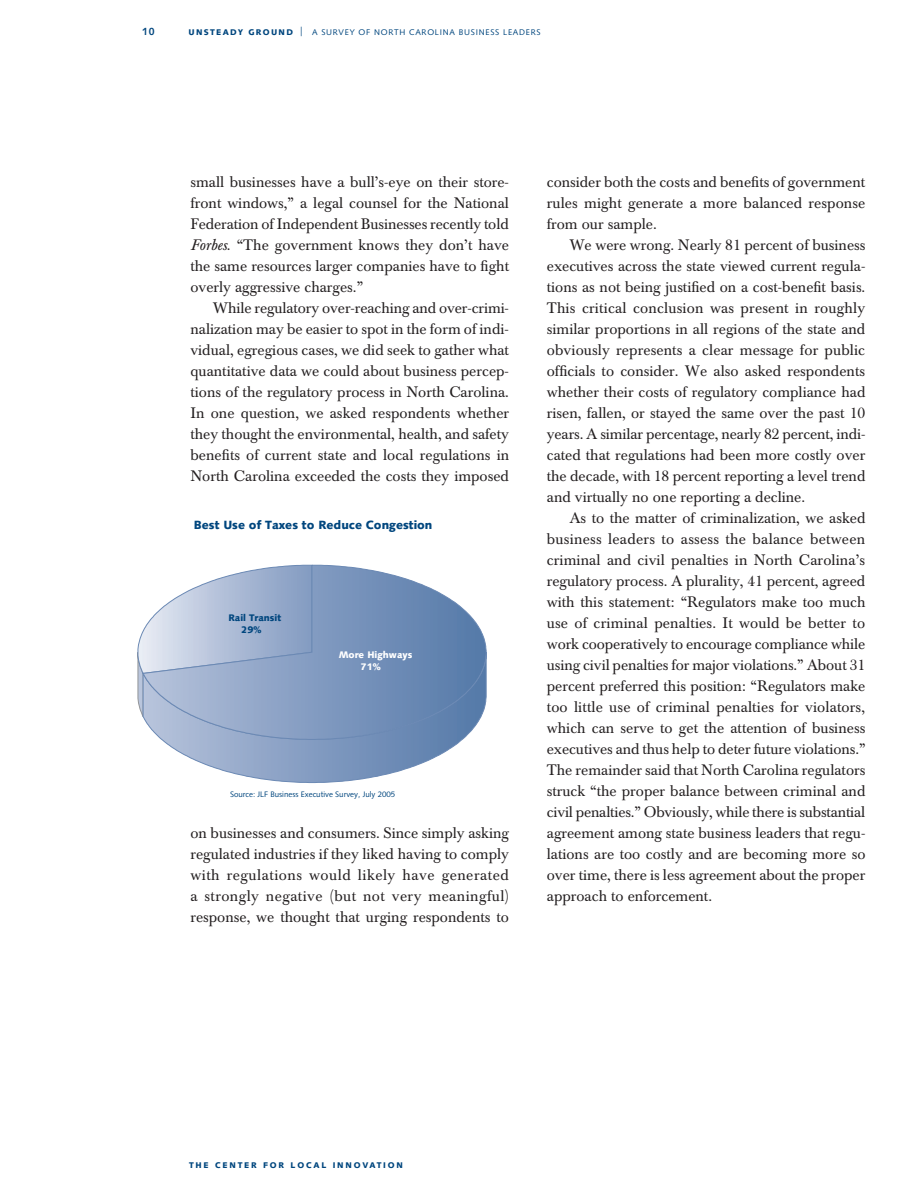
<style>
.page{position:relative;width:918px;height:1188px;background:#fff}
.page>*{position:absolute;margin:0;border:0;box-sizing:border-box;transform-origin:0 0}
.t1{font:15px/21px "Baskerville BE";color:#231f20;text-align:justify}
.t2{font:900 12px "Syntax";color:#00467e}
.t3{font:700 10.5px "Syntax";color:#00467e}
.t4{font:900 9.6px/12px "Syntax";color:#fff}
.t5{font:900 9.6px/12px "Syntax";color:#00467e}
.t6{font:8.25px "Syntax";letter-spacing:.09em;color:#00467e}
.t7{font:900 8.25px "Syntax";letter-spacing:.22em;color:#00467e}
.t8{font:7.95px "Syntax";color:#00467e}
.s1{font-weight:900}
.s2{font-size:12.3px}
.s3{font-style:italic}
</style>
<div class="page">
<svg style="left:138px;top:632px;width:4px;height:83px"></svg>
<svg style="left:162px;top:740px;width:300px;height:43px"></svg>
<svg style="left:142px;top:565px;width:344px;height:175px;background:#95aac9"></svg>
<p class="t3" style="left:142px;top:26px;width:14px">10</p>
<p class="t6" style="left:189px;top:27px;width:353px"><span class="s1">UNSTEADY GROUND</span> <span class="s2">|</span> A SURVEY OF NORTH CAROLINA BUSINESS LEADERS</p>
<p class="t1" style="left:190px;top:172px;width:320px">small businesses have a bull’s-eye on their store&shy;front windows,” a legal counsel for the National Federation of Independent Businesses recently told <span class="s3">Forbes</span>. “The government knows they don’t have the same resources larger companies have to fight overly aggressive charges.”</p>
<p class="t1" style="left:190px;top:298px;width:320px;text-indent:23px">While regulatory over-reaching and over-crimi&shy;nalization may be easier to spot in the form of indi&shy;vidual, egregious cases, we did seek to gather what quantitative data we could about business percep&shy;tions of the regulatory process in North Carolina.<br>In one question, we asked respondents whether they thought the environmental, health, and safety benefits of current state and local regulations in North Carolina exceeded the costs they imposed</p>
<p class="t2" style="left:194px;top:517px;width:240px">Best Use of Taxes to Reduce Congestion</p>
<p class="t5" style="left:241px;top:612px;width:42px;text-indent:-13px">Rail Transit<br>29%</p>
<p class="t4" style="left:361px;top:649px;width:53px;text-indent:-22px">More Highways<br>71%</p>
<p class="t8" style="left:230px;top:790px;width:167px">Source: JLF Business Executive Survey, July 2005</p>
<p class="t1" style="left:190px;top:823px;width:320px">on businesses and consumers. Since simply asking regulated industries if they liked having to comply with regulations would likely have generated a strongly negative (but not very meaningful) response, we thought that urging respondents to</p>
<p class="t1" style="left:547px;top:172px;width:320px">consider both the costs and benefits of government rules might generate a more balanced response from our sample.</p>
<p class="t1" style="left:547px;top:235px;width:320px;text-indent:23px">We were wrong. Nearly 81 percent of business executives across the state viewed current regula&shy;tions as not being justified on a cost-benefit basis.<br>This critical conclusion was present in roughly similar proportions in all regions of the state and obviously represents a clear message for public officials to consider. We also asked respondents whether their costs of regulatory compliance had risen, fallen, or stayed the same over the past 10 years. A similar percentage, nearly 82 percent, indi&shy;cated that regulations had been more costly over the decade, with 18 percent reporting a level trend and virtually no one reporting a decline.</p>
<p class="t1" style="left:547px;top:508px;width:320px;text-indent:22px">As to the matter of criminalization, we asked business leaders to assess the balance between criminal and civil penalties in North Carolina’s regulatory process. A plurality, 41 percent, agreed with this statement: “Regulators make too much use of criminal penalties. It would be better to work cooperatively to encourage compliance while using civil penalties for major violations.” About 31 percent preferred this position: “Regulators make too little use of criminal penalties for violators, which can serve to get the attention of business executives and thus help to deter future violations.” The remainder said that North Carolina regulators struck “the proper balance between criminal and civil penalties.” Obviously, while there is substantial agreement among state business leaders that regu&shy;lations are too costly and are becoming more so over time, there is less agreement about the proper approach to enforcement.</p>
<p class="t7" style="left:189px;top:1160px;width:215px">THE CENTER FOR LOCAL INNOVATION</p>
</div>
